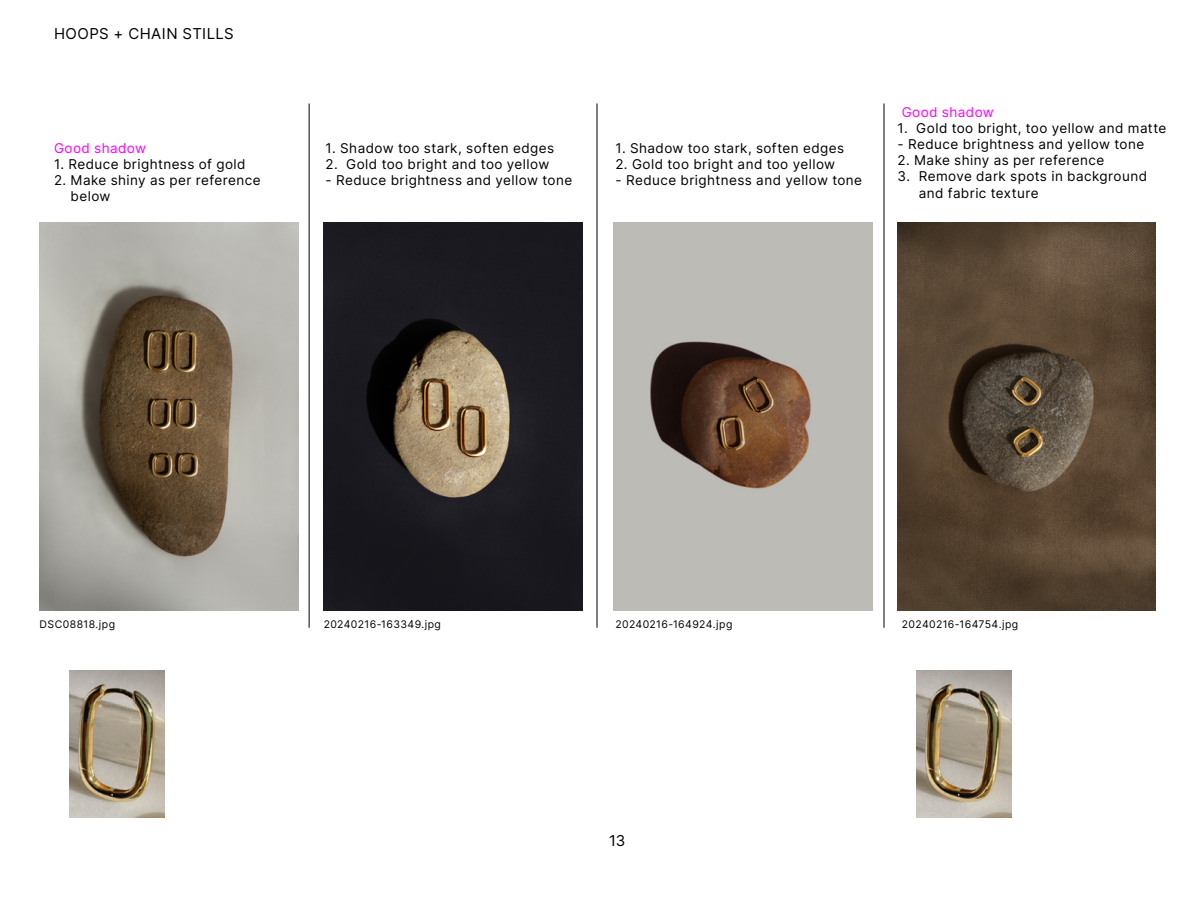
<style>
.page{position:relative;width:1200px;height:900px;background:#fff}
.page>*{position:absolute;margin:0;border:0;box-sizing:border-box;transform-origin:0 0}
.t1{font:15px "Inter";letter-spacing:.03em;color:#000}
.t2{font:13.5px/16.2px "Inter";letter-spacing:.035em;color:#000}
.t3{font:13.5px "Inter";letter-spacing:.035em;color:#f0f}
.t4{font:10.5px "Inter";letter-spacing:.035em;color:#000}
</style>
<div class="page">
<img style="left:897px;top:222px;width:259px;height:388px">
<img style="left:614px;top:222px;width:258px;height:388px">
<img style="left:324px;top:222px;width:258px;height:388px">
<img style="left:40px;top:222px;width:258px;height:388px">
<img style="left:70px;top:671px;width:95px;height:147px">
<img style="left:916px;top:671px;width:96px;height:147px">
<hr style="left:884px;top:104px;width:1px;height:524px;background:#000">
<hr style="left:597px;top:104px;width:1px;height:524px;background:#000">
<hr style="left:309px;top:104px;width:1px;height:524px;background:#000">
<p class="t1" style="left:54px;top:22px;width:181px">HOOPS + CHAIN STILLS</p>
<p class="t3" style="left:54px;top:138px;width:94px">Good shadow</p>
<p class="t2" style="left:54px;top:155px;width:193px">1. Reduce brightness of gold</p>
<p class="t2" style="left:71px;top:172px;width:192px;text-indent:-17px">2. Make shiny as per reference below</p>
<p class="t2" style="left:326px;top:139px;width:230px">1. Shadow too stark, soften edges</p>
<p class="t2" style="left:326px;top:155px;width:225px">2. Gold too bright and too yellow</p>
<p class="t2" style="left:326px;top:172px;width:248px">- Reduce brightness and yellow tone</p>
<p class="t2" style="left:616px;top:139px;width:230px">1. Shadow too stark, soften edges</p>
<p class="t2" style="left:616px;top:155px;width:221px">2. Gold too bright and too yellow</p>
<p class="t2" style="left:616px;top:172px;width:248px">- Reduce brightness and yellow tone</p>
<p class="t3" style="left:902px;top:102px;width:94px">Good shadow</p>
<p class="t2" style="left:898px;top:119px;width:270px">1. Gold too bright, too yellow and matte</p>
<p class="t2" style="left:898px;top:136px;width:248px">- Reduce brightness and yellow tone</p>
<p class="t2" style="left:898px;top:152px;width:208px">2. Make shiny as per reference</p>
<p class="t2" style="left:919px;top:168px;width:230px;text-indent:-21px">3. Remove dark spots in background and fabric texture</p>
<p class="t4" style="left:40px;top:616px;width:77px">DSC08818.jpg</p>
<p class="t4" style="left:324px;top:616px;width:119px">20240216-163349.jpg</p>
<p class="t4" style="left:615px;top:616px;width:119px">20240216-164924.jpg</p>
<p class="t4" style="left:902px;top:616px;width:118px">20240216-164754.jpg</p>
<p class="t1" style="left:609px;top:830px;width:18px">13</p>
</div>
